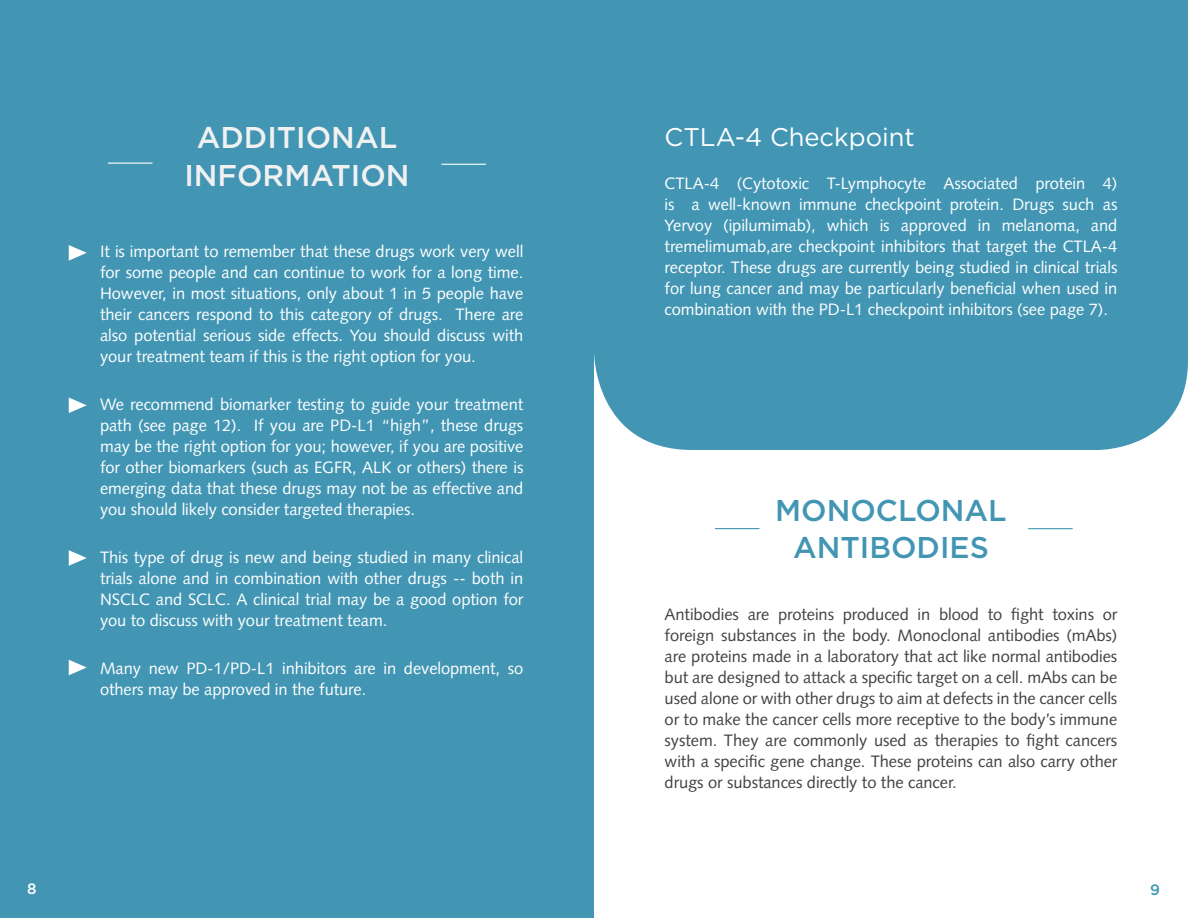
<style>
.page{position:relative;width:1188px;height:918px;background:#fff}
.page>*{position:absolute;margin:0;border:0;box-sizing:border-box;transform-origin:0 0}
.t1{font:500 30px/37.5px "Gotham";color:#f1f1f2}
.t2{font:500 30px/37.5px "Gotham";color:#4296b4;text-align:center}
.t3{font:25.5px "Gotham";color:#fff}
.t4{font:16.5px/21px "Syntax LT Std";letter-spacing:-.005em;color:#fff;text-align:justify}
.t5{font:16.5px/21px "Syntax LT Std";letter-spacing:-.005em;color:#414042;text-align:justify}
.t6{font:500 15px "Gotham";color:#fff}
.t7{font:500 15px "Gotham";color:#4296b4}
</style>
<div class="page">
<div style="left:0;top:0;width:594px;height:918px;background:#4296b4"></div>
<div style="left:594px;top:0;width:594px;height:450px;background:#4296b4"></div>
<hr style="left:715px;top:528px;width:44px;height:1px;background:#4296b4">
<hr style="left:1028px;top:528px;width:45px;height:1px;background:#4296b4">
<hr style="left:108px;top:163px;width:45px;height:1px;background:#fff">
<hr style="left:441px;top:164px;width:45px;height:1px;background:#fff">
<svg style="left:69px;top:245px;width:18px;height:16px"></svg>
<svg style="left:69px;top:398px;width:18px;height:15px"></svg>
<svg style="left:69px;top:550px;width:18px;height:16px"></svg>
<svg style="left:69px;top:660px;width:18px;height:15px"></svg>
<h1 class="t1" style="left:184px;top:118px;width:210px;text-indent:12px">ADDITIONAL<br>INFORMATION</h1>
<p class="t4" style="left:100px;top:241px;width:425px">It is important to remember that these drugs work very well for some people and can continue to work for a long time.<br>However, in most situations, only about 1 in 5 people have their cancers respond to this category of drugs. There are also potential serious side effects. You should discuss with your treatment team if this is the right option for you.</p>
<p class="t4" style="left:100px;top:394px;width:425px">We recommend biomarker testing to guide your treatment path (see page 12). If you are PD-L1 “high”, these drugs may be the right option for you; however, if you are positive for other biomarkers (such as EGFR, ALK or others) there is emerging data that these drugs may not be as effective and you should likely consider targeted therapies.</p>
<p class="t4" style="left:100px;top:547px;width:425px">This type of drug is new and being studied in many clinical trials alone and in combination with other drugs -- both in NSCLC and SCLC. A clinical trial may be a good option for you to discuss with your treatment team.</p>
<p class="t4" style="left:100px;top:658px;width:425px">Many new PD-1/PD-L1 inhibitors are in development, so others may be approved in the future.</p>
<h2 class="t3" style="left:665px;top:121px;width:252px">CTLA-4 Checkpoint</h2>
<p class="t4" style="left:665px;top:173px;width:454px">CTLA-4 (Cytotoxic T-Lymphocyte Associated protein 4) is a well-known immune checkpoint protein. Drugs such as Yervoy (ipilumimab), which is approved in melanoma, and tremelimumab,are checkpoint inhibitors that target the CTLA-4 receptor. These drugs are currently being studied in clinical trials for lung cancer and may be particularly beneficial when used in combination with the PD-L1 checkpoint inhibitors (see page 7).</p>
<h1 class="t2" style="left:775px;top:491px;width:229px">MONOCLONAL<br>ANTIBODIES</h1>
<p class="t5" style="left:665px;top:604px;width:454px">Antibodies are proteins produced in blood to fight toxins or foreign substances in the body. Monoclonal antibodies (mAbs) are proteins made in a laboratory that act like normal antibodies but are designed to attack a specific target on a cell. mAbs can be used alone or with other drugs to aim at defects in the cancer cells or to make the cancer cells more receptive to the body’s immune system. They are commonly used as therapies to fight cancers with a specific gene change. These proteins can also carry other drugs or substances directly to the cancer.</p>
<p class="t6" style="left:27px;top:879px;width:11px">8</p>
<p class="t7" style="left:1150px;top:879px;width:11px">9</p>
</div>
